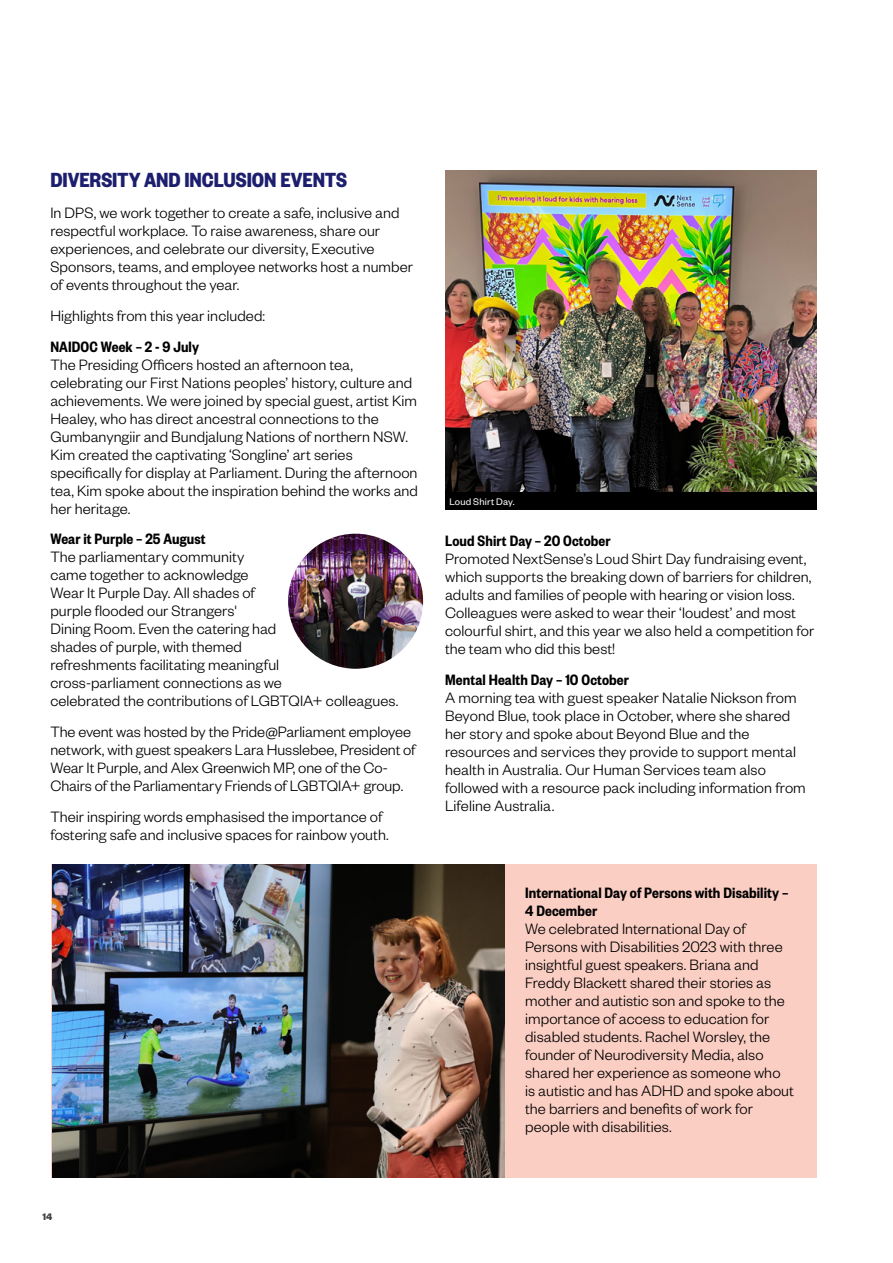
<style>
.page{position:relative;width:893px;height:1263px;background:#fff}
.page>*{position:absolute;margin:0;border:0;box-sizing:border-box;transform-origin:0 0}
.t1{font:700 22.5px "Founders Grotesk Cond";letter-spacing:-.005em;color:#1d1f6e}
.t2{font:300 16.5px/18px "Founders Grotesk";letter-spacing:.005em;color:#000}
.t3{font:600 16.5px/18px "Founders Grotesk Cond";letter-spacing:.005em;color:#000}
.t4{font:10.5px "Founders Grotesk";letter-spacing:.02em;color:#fff}
.t5{font:700 10.5px "Founders Grotesk";color:#414042}
</style>
<div class="page">
<div style="left:51px;top:864px;width:765px;height:314px;background:#fbcec3"></div>
<img style="left:52px;top:864px;width:452px;height:314px">
<img style="left:288px;top:534px;width:135px;height:135px;border-radius:68px">
<img style="left:445px;top:170px;width:371px;height:323px">
<div style="left:445px;top:493px;width:371px;height:17px;background:#000"></div>
<h1 class="t1" style="left:50px;top:166px;width:298px">DIVERSITY AND INCLUSION EVENTS</h1>
<p class="t2" style="left:50px;top:203px;width:364px">In DPS, we work together to create a safe, inclusive and respectful workplace. To raise awareness, share our experiences, and celebrate our diversity, Executive Sponsors, teams, and employee networks host a number of events throughout the year.</p>
<p class="t2" style="left:50px;top:306px;width:216px">Highlights from this year included:</p>
<p class="t3" style="left:50px;top:337px;width:150px">NAIDOC Week – 2 - 9 July</p>
<p class="t2" style="left:50px;top:355px;width:369px">The Presiding Officers hosted an afternoon tea, celebrating our First Nations peoples’ history, culture and achievements. We were joined by special guest, artist Kim Healey, who has direct ancestral connections to the Gumbanyngiir and Bundjalung Nations of northern NSW.<br>Kim created the captivating ‘Songline’ art series specifically for display at Parliament. During the afternoon tea, Kim spoke about the inspiration behind the works and her heritage.</p>
<p class="t3" style="left:50px;top:529px;width:157px">Wear it Purple – 25 August</p>
<p class="t2" style="left:50px;top:547px;width:349px">The parliamentary community<br>came together to acknowledge<br>Wear It Purple Day. All shades of<br>purple flooded our Strangers'<br>Dining Room. Even the catering had<br>shades of purple, with themed<br>refreshments facilitating meaningful<br>cross-parliament connections as we<br>celebrated the contributions of LGBTQIA+ colleagues.</p>
<p class="t2" style="left:50px;top:722px;width:367px">The event was hosted by the Pride@Parliament employee network, with guest speakers Lara Husslebee, President of Wear It Purple, and Alex Greenwich MP, one of the Co-Chairs of the Parliamentary Friends of LGBTQIA+ group.</p>
<p class="t2" style="left:50px;top:807px;width:340px">Their inspiring words emphasised the importance of fostering safe and inclusive spaces for rainbow youth.</p>
<p class="t4" style="left:449px;top:495px;width:67px">Loud Shirt Day.</p>
<p class="t3" style="left:445px;top:531px;width:167px">Loud Shirt Day – 20 October</p>
<p class="t2" style="left:445px;top:549px;width:371px">Promoted NextSense’s Loud Shirt Day fundraising event, which supports the breaking down of barriers for children, adults and families of people with hearing or vision loss.<br>Colleagues were asked to wear their ‘loudest’ and most colourful shirt, and this year we also held a competition for the team who did this best!</p>
<p class="t3" style="left:445px;top:670px;width:185px">Mental Health Day – 10 October</p>
<p class="t2" style="left:445px;top:688px;width:362px">A morning tea with guest speaker Natalie Nickson from Beyond Blue, took place in October, where she shared her story and spoke about Beyond Blue and the resources and services they provide to support mental health in Australia. Our Human Services team also followed with a resource pack including information from Lifeline Australia.</p>
<p class="t3" style="left:525px;top:883px;width:265px">International Day of Persons with Disability –<br>4 December</p>
<p class="t2" style="left:525px;top:919px;width:270px">We celebrated International Day of Persons with Disabilities 2023 with three insightful guest speakers. Briana and Freddy Blackett shared their stories as mother and autistic son and spoke to the importance of access to education for disabled students. Rachel Worsley, the founder of Neurodiversity Media, also shared her experience as someone who is autistic and has ADHD and spoke about the barriers and benefits of work for people with disabilities.</p>
<p class="t5" style="left:43px;top:1210px;width:11px">14</p>
</div>
